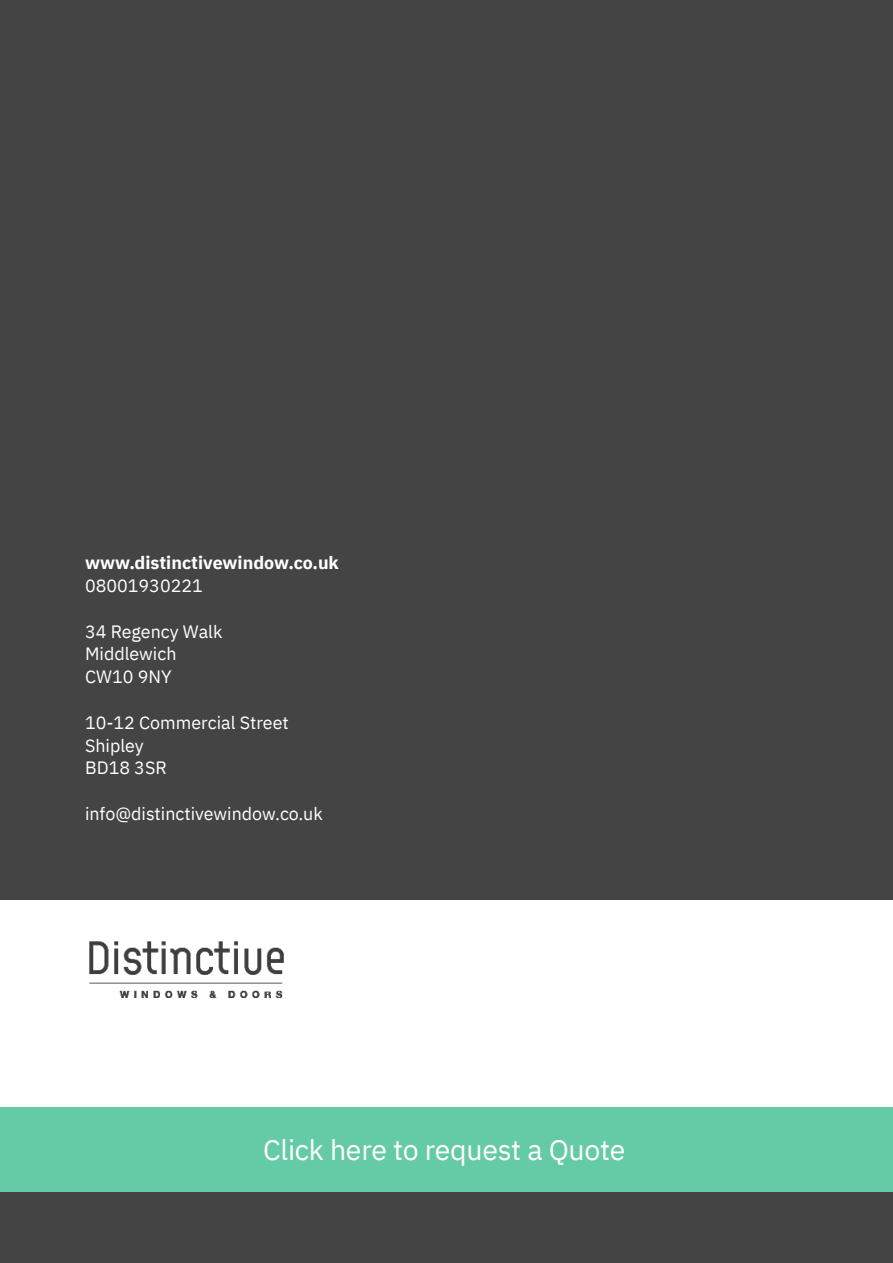
<style>
.page{position:relative;width:893px;height:1263px;background:#fff}
.page>*{position:absolute;margin:0;border:0;box-sizing:border-box;transform-origin:0 0}
.t1{font:28.5px "IBM Plex Sans";letter-spacing:-.01em;color:#fff}
.t2{font:17.85px/22.8px "IBM Plex Sans";color:#fff}
.t3{font:700 17.85px "IBM Plex Sans";color:#fff}
</style>
<div class="page">
<div style="left:0;top:1192px;width:893px;height:71px;background:#444"></div>
<div style="left:0;top:0;width:893px;height:899px;background:#444"></div>
<img style="left:89px;top:941px;width:195px;height:57px">
<div style="left:0;top:1107px;width:893px;height:85px;background:#65cba6"></div>
<p class="t3" style="left:85px;top:549px;width:255px">www.distinctivewindow.co.uk</p>
<p class="t2" style="left:85px;top:573px;width:119px">08001930221</p>
<p class="t2" style="left:85px;top:618px;width:139px">34 Regency Walk<br>Middlewich<br>CW10 9NY</p>
<p class="t2" style="left:85px;top:709px;width:205px">10-12 Commercial Street<br>Shipley<br>BD18 3SR</p>
<p class="t2" style="left:85px;top:801px;width:239px">info@distinctivewindow.co.uk</p>
<h1 class="t1" style="left:263px;top:1128px;width:364px">Click here to request a Quote</h1>
</div>
